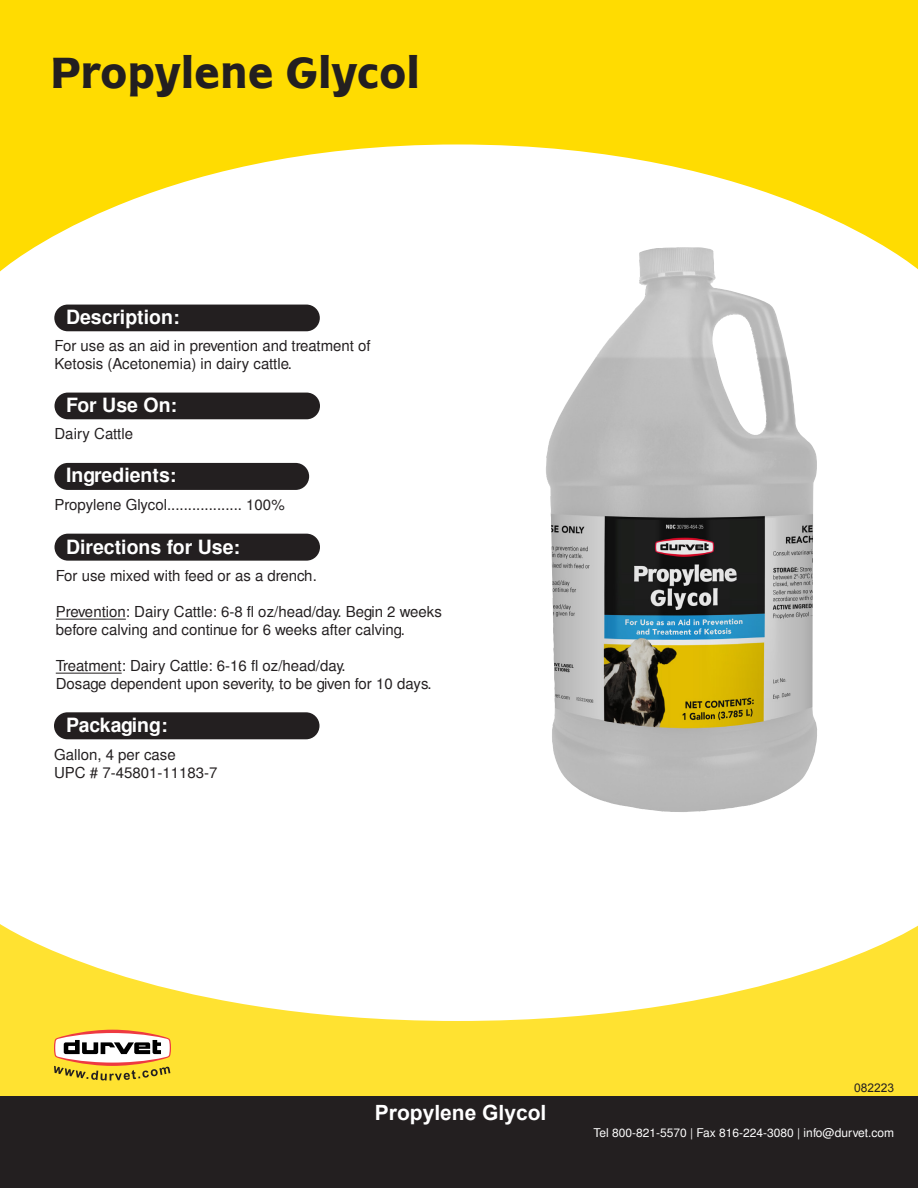
<style>
.page{position:relative;width:918px;height:1188px;background:#fff}
.page>*{position:absolute;margin:0;border:0;box-sizing:border-box;transform-origin:0 0}
.t1{font:700 45px "Bluejack URWT";color:#231f20}
.t2{font:700 21px "Arial";color:#fff}
.t3{font:700 19.5px "Pali Helvetica";color:#fff}
.t4{font:15px/18px "Pali Helvetica";color:#231f20}
.t5{font:12px "Pali Helvetica";color:#fff}
.t6{font:12px "Arial";color:#231f20}
.s1{font-style:inherit}
</style>
<div class="page">
<svg style="left:0;top:0;width:918px;height:272px;fill:#ffdc01"></svg>
<svg style="left:0;top:924px;width:918px;height:172px;fill:#ffe231"></svg>
<div style="left:0;top:1096px;width:918px;height:92px;background:#231f20"></div>
<svg style="left:54px;top:1030px;width:117px;height:51px"></svg>
<img style="left:546px;top:247px;width:271px;height:565px">
<div style="left:55px;top:393px;width:265px;height:26px;background:#231f20;border-radius:13px"></div>
<hr style="left:56px;top:619px;width:70px;height:1px;background:#231f20">
<hr style="left:56px;top:673px;width:66px;height:1px;background:#231f20">
<div style="left:55px;top:534px;width:265px;height:27px;background:#231f20;border-radius:14px"></div>
<div style="left:54px;top:712px;width:266px;height:27px;background:#231f20;border-radius:14px"></div>
<div style="left:54px;top:305px;width:266px;height:26px;background:#231f20;border-radius:13px"></div>
<div style="left:54px;top:463px;width:255px;height:27px;background:#231f20;border-radius:14px"></div>
<p class="t1" style="left:51px;top:46px;width:371px"><span class="s1">P</span>ropylene Glycol</p>
<p class="t3" style="left:66px;top:305px;width:115px">Description:</p>
<p class="t4" style="left:55px;top:337px;width:318px">For use as an aid in prevention and treatment of</p>
<p class="t4" style="left:55px;top:355px;width:239px">Ketosis (Acetonemia) in dairy cattle.</p>
<p class="t3" style="left:66px;top:394px;width:113px">For Use On:</p>
<p class="t4" style="left:55px;top:425px;width:80px">Dairy Cattle</p>
<p class="t3" style="left:66px;top:464px;width:112px">Ingredients:</p>
<p class="t4" style="left:55px;top:496px;width:232px">Propylene Glycol.................. 100%</p>
<p class="t3" style="left:66px;top:535px;width:176px">Directions for Use:</p>
<p class="t4" style="left:56px;top:566px;width:263px">For use mixed with feed or as a drench.</p>
<p class="t4" style="left:56px;top:602px;width:388px">Prevention: Dairy Cattle: 6-8 fl oz/head/day. Begin 2 weeks before calving and continue for 6 weeks after calving.</p>
<p class="t4" style="left:56px;top:656px;width:291px">Treatment: Dairy Cattle: 6-16 fl oz/head/day.</p>
<p class="t4" style="left:56px;top:674px;width:377px">Dosage dependent upon severity, to be given for 10 days.</p>
<p class="t3" style="left:66px;top:713px;width:103px">Packaging:</p>
<p class="t4" style="left:54px;top:745px;width:123px">Gallon, 4 per case</p>
<p class="t4" style="left:54px;top:763px;width:165px">UPC # 7-45801-11183-7</p>
<p class="t2" style="left:375px;top:1099px;width:173px">Propylene Glycol</p>
<p class="t6" style="left:854px;top:1080px;width:42px">082223</p>
<p class="t5" style="left:594px;top:1125px;width:302px">Tel 800-821-5570 | Fax 816-224-3080 | info@durvet.com</p>
</div>
